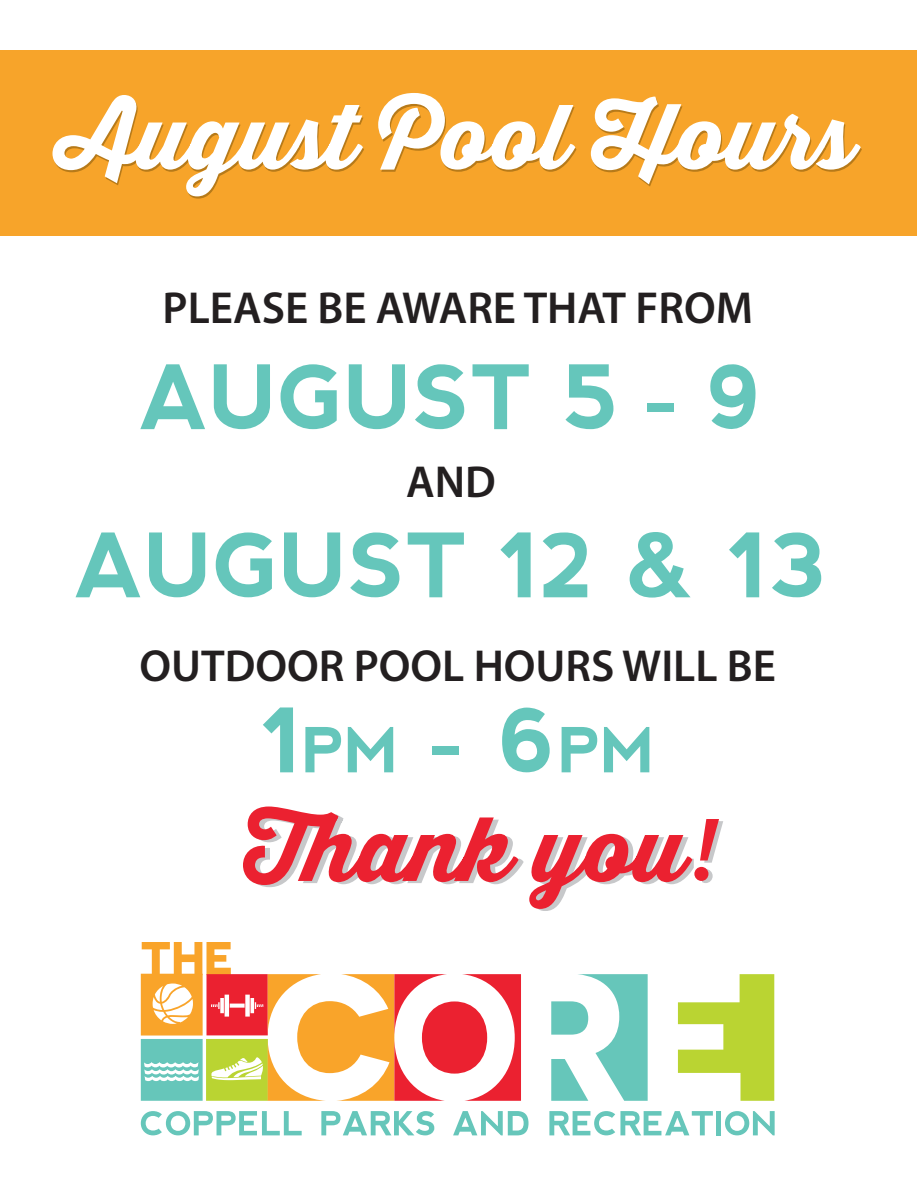
<style>
.page{position:relative;width:918px;height:1188px;background:#fff}
.page>*{position:absolute;margin:0;border:0;box-sizing:border-box;transform-origin:0 0}
.t1{font:700 88.5px "nevis";color:#65c6bb}
.t2{font:88.5px "Lobster 1.4";color:#eb2130}
.t3{font:700 61.95px "nevis";color:#65c6bb}
.t4{font:600 45px "Myriad Pro";color:#231f20}
.s1{font-size:88.5px}
</style>
<div class="page">
<div style="left:0;top:50px;width:917px;height:186px;background:#f7a42a"></div>
<svg style="left:52px;top:93px;width:809px;height:103px"></svg>
<svg style="left:243px;top:807px;width:449px;height:102px"></svg>
<svg style="left:678px;top:974px;width:96px;height:127px"></svg>
<svg style="left:551px;top:974px;width:97px;height:127px"></svg>
<svg style="left:141px;top:942px;width:306px;height:159px"></svg>
<div style="left:422px;top:1001px;width:65px;height:73px;background:#eb2130;border-radius:50%"></div>
<svg style="left:462px;top:974px;width:59px;height:127px"></svg>
<svg style="left:141px;top:1111px;width:161px;height:24px"></svg>
<svg style="left:321px;top:1111px;width:113px;height:24px"></svg>
<svg style="left:453px;top:1111px;width:76px;height:24px"></svg>
<svg style="left:549px;top:1111px;width:164px;height:24px"></svg>
<div style="left:716px;top:1111px;width:5px;height:24px;background:#66c6ba"></div>
<svg style="left:725px;top:1111px;width:50px;height:24px"></svg>
<p class="t4" style="left:163px;top:279px;width:592px">PLEASE BE AWARE THAT FROM</p>
<h1 class="t1" style="left:138px;top:347px;width:627px">AUGUST 5 - 9</h1>
<p class="t4" style="left:406px;top:453px;width:91px">AND</p>
<h1 class="t1" style="left:74px;top:515px;width:756px">AUGUST 12 &amp; 13</h1>
<p class="t4" style="left:139px;top:637px;width:638px">OUTDOOR POOL HOURS WILL BE</p>
<h2 class="t3" style="left:261px;top:715px;width:395px"><span class="s1">1</span>PM <span class="s1">- 6</span>PM</h2>
<h1 class="t2" style="left:691px;top:792px;width:24px">!</h1>
</div>
